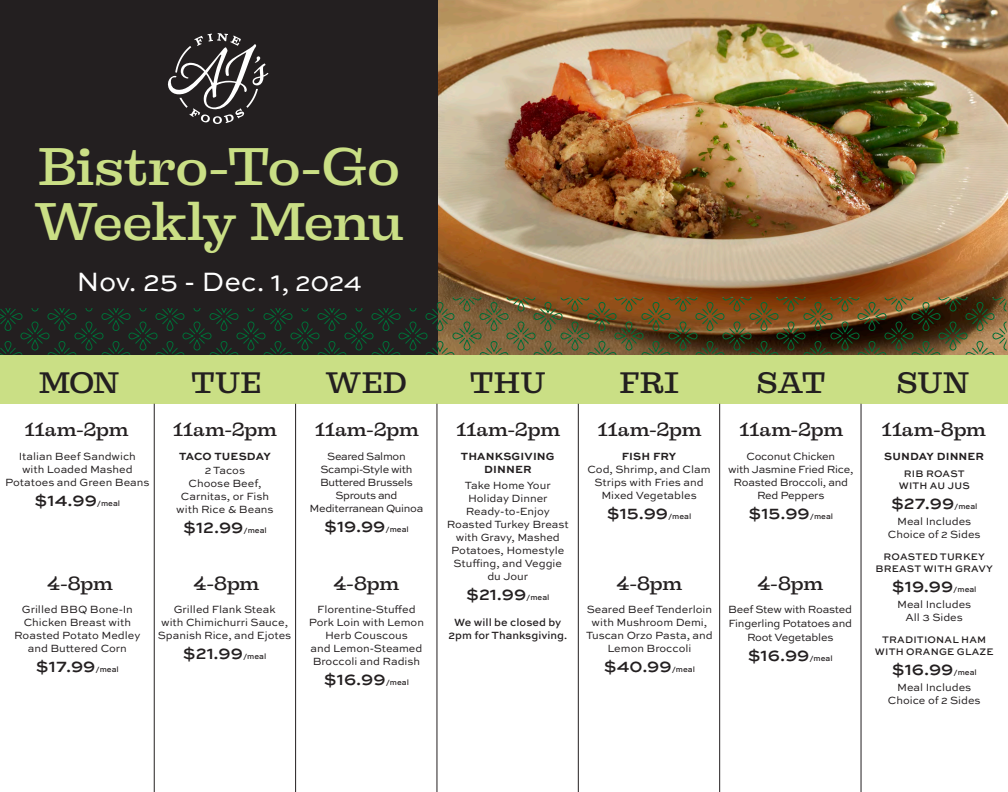
<style>
.page{position:relative;width:1008px;height:792px;background:#fff}
.page>*{position:absolute;margin:0;border:0;box-sizing:border-box;transform-origin:0 0}
.Head{font:500 50px/55px "Liberteen";letter-spacing:-.02em;color:#cadf85}
.Copy{font:500 28px "Liberteen";letter-spacing:.015em;color:#231f20}
.Copy-2{font:28px "Sweet Sans Pro";letter-spacing:-.005em;color:#fff}
.t1{font:500 18px "Sweet Sans Pro";color:#231f20}
.Copy-3{font:500 18px "Liberteen";letter-spacing:-.01em;color:#231f20}
.t2{font:11px/13px "Sweet Sans Pro";color:#231f20;text-align:center}
.t3{font:11px "Sweet Sans Pro";letter-spacing:-.02em;color:#231f20}
.t4{font:11px "Sweet Sans Pro";letter-spacing:-.03em;color:#231f20}
.BOLD{font:700 11px "Sweet Sans Pro";letter-spacing:.01em;color:#231f20}
.t5{font:500 11px "Sweet Sans Pro";color:#231f20}
.t6{font:500 10px/12px "Sweet Sans Pro";letter-spacing:.02em;color:#231f20;text-align:center}
.t7{font:500 8px "Sweet Sans Pro";color:#231f20}
.s1{font-size:26px}
</style>
<div class="page">
<img style="left:437px;top:0;width:571px;height:355px">
<div style="left:0;top:0;width:437px;height:359px;background:#231f20"></div>
<svg style="left:167px;top:33px;width:101px;height:91px"></svg>
<div style="left:0;top:355px;width:1008px;height:49px;background:#cadf85"></div>
<hr style="left:154px;top:404px;width:1px;height:388px;background:#231f20">
<hr style="left:295px;top:404px;width:1px;height:388px;background:#231f20">
<hr style="left:436px;top:404px;width:1px;height:388px;background:#231f20">
<hr style="left:578px;top:404px;width:1px;height:388px;background:#231f20">
<hr style="left:719px;top:404px;width:1px;height:388px;background:#231f20">
<hr style="left:861px;top:404px;width:1px;height:388px;background:#231f20">
<svg style="left:0;top:297px;width:1007px;height:58px"></svg>
<p class="Head" style="left:35px;top:139px;width:370px">Bistro-To-Go<br>Weekly Menu</p>
<p class="Copy-2" style="left:76px;top:261px;width:287px">Nov. 25 - Dec. 1<span class="s1">, 2024</span></p>
<p class="Copy" style="left:39px;top:364px;width:82px">MON</p>
<p class="Copy" style="left:191px;top:364px;width:72px">TUE</p>
<p class="Copy" style="left:326px;top:364px;width:82px">WED</p>
<p class="Copy" style="left:470px;top:364px;width:77px">THU</p>
<p class="Copy" style="left:620px;top:364px;width:60px">FRI</p>
<h2 class="Copy" style="left:757px;top:364px;width:71px">SAT</h2>
<h2 class="Copy" style="left:896px;top:364px;width:74px">SUN</h2>
<p class="Copy-3" style="left:25px;top:417px;width:106px">11am-2pm</p>
<p class="Copy-3" style="left:173px;top:417px;width:106px">11am-2pm</p>
<p class="Copy-3" style="left:315px;top:417px;width:106px">11am-2pm</p>
<p class="Copy-3" style="left:456px;top:417px;width:106px">11am-2pm</p>
<p class="Copy-3" style="left:598px;top:417px;width:106px">11am-2pm</p>
<p class="Copy-3" style="left:739px;top:417px;width:106px">11am-2pm</p>
<p class="Copy-3" style="left:882px;top:417px;width:106px">11am-8pm</p>
<p class="t2" style="left:19px;top:449px;width:119px">Italian Beef Sandwich</p>
<p class="t2" style="left:22px;top:462px;width:112px">with Loaded Mashed</p>
<p class="t2" style="left:5px;top:475px;width:146px">Potatoes and Green Beans</p>
<p class="t1" style="left:35px;top:486px;width:64px">$14.99</p>
<p class="t7" style="left:97px;top:497px;width:25px">/meal</p>
<p class="Copy-3" style="left:47px;top:572px;width:67px">4-8pm</p>
<p class="t2" style="left:22px;top:602px;width:113px">Grilled BBQ Bone-In</p>
<p class="t2" style="left:24px;top:615px;width:109px">Chicken Breast with</p>
<p class="t2" style="left:14px;top:628px;width:128px">Roasted Potato Medley</p>
<p class="t2" style="left:28px;top:641px;width:101px">and Buttered Corn</p>
<p class="t1" style="left:36px;top:653px;width:61px">$17.99</p>
<p class="t7" style="left:96px;top:664px;width:25px">/meal</p>
<p class="t4" style="left:327px;top:448px;width:80px">Seared Salmon</p>
<p class="t4" style="left:320px;top:461px;width:93px">Scampi-Style with</p>
<p class="t4" style="left:320px;top:474px;width:94px">Buttered Brussels</p>
<p class="t4" style="left:335px;top:487px;width:64px">Sprouts and</p>
<p class="t4" style="left:310px;top:500px;width:115px">Mediterranean Quinoa</p>
<p class="t1" style="left:324px;top:512px;width:63px">$19.99</p>
<p class="t7" style="left:385px;top:523px;width:25px">/meal</p>
<p class="t3" style="left:746px;top:448px;width:90px">Coconut Chicken</p>
<p class="t3" style="left:728px;top:461px;width:127px">with Jasmine Fried Rice,</p>
<p class="t3" style="left:734px;top:474px;width:116px">Roasted Broccoli, and</p>
<p class="t3" style="left:757px;top:487px;width:69px">Red Peppers</p>
<p class="t1" style="left:749px;top:499px;width:63px">$15.99</p>
<p class="t7" style="left:810px;top:510px;width:25px">/meal</p>
<p class="BOLD" style="left:179px;top:448px;width:93px">TACO TUESDAY</p>
<p class="t2" style="left:176px;top:463px;width:99px">2 Tacos<br>Choose Beef,<br>Carnitas, or Fish with Rice &amp; Beans</p>
<p class="t1" style="left:183px;top:513px;width:62px">$12.99</p>
<p class="t7" style="left:244px;top:524px;width:25px">/meal</p>
<p class="BOLD" style="left:461px;top:448px;width:95px">THANKSGIVING</p>
<p class="BOLD" style="left:484px;top:461px;width:49px">DINNER</p>
<p class="t2" style="left:465px;top:478px;width:87px">Take Home Your</p>
<p class="t2" style="left:468px;top:491px;width:81px">Holiday Dinner</p>
<p class="t2" style="left:466px;top:504px;width:86px">Ready-to-Enjoy</p>
<p class="t2" style="left:447px;top:517px;width:123px">Roasted Turkey Breast</p>
<p class="t2" style="left:456px;top:530px;width:106px">with Gravy, Mashed</p>
<p class="t2" style="left:451px;top:543px;width:115px">Potatoes, Homestyle</p>
<p class="t2" style="left:454px;top:556px;width:110px">Stuffing, and Veggie</p>
<p class="t2" style="left:487px;top:569px;width:42px">du Jour</p>
<p class="t1" style="left:466px;top:580px;width:62px">$21.99</p>
<p class="t7" style="left:526px;top:591px;width:25px">/meal</p>
<p class="t5" style="left:454px;top:614px;width:109px">We will be closed by</p>
<p class="t5" style="left:448px;top:627px;width:120px">2pm for Thanksgiving.</p>
<p class="BOLD" style="left:622px;top:448px;width:56px">FISH FRY</p>
<p class="t2" style="left:587px;top:462px;width:125px">Cod, Shrimp, and Clam<br>Strips with Fries and<br>Mixed Vegetables</p>
<p class="t1" style="left:607px;top:499px;width:63px">$15.99</p>
<p class="t7" style="left:668px;top:510px;width:25px">/meal</p>
<p class="Copy-3" style="left:194px;top:572px;width:67px">4-8pm</p>
<p class="Copy-3" style="left:333px;top:572px;width:67px">4-8pm</p>
<p class="Copy-3" style="left:617px;top:572px;width:67px">4-8pm</p>
<p class="Copy-3" style="left:757px;top:572px;width:67px">4-8pm</p>
<p class="t2" style="left:317px;top:602px;width:100px">Florentine-Stuffed</p>
<p class="t2" style="left:309px;top:615px;width:117px">Pork Loin with Lemon</p>
<p class="t2" style="left:325px;top:628px;width:84px">Herb Couscous</p>
<p class="t2" style="left:311px;top:641px;width:113px">and Lemon-Steamed</p>
<p class="t2" style="left:313px;top:654px;width:109px">Broccoli and Radish</p>
<p class="t1" style="left:324px;top:666px;width:63px">$16.99</p>
<p class="t7" style="left:386px;top:677px;width:25px">/meal</p>
<p class="t2" style="left:587px;top:602px;width:127px">Seared Beef Tenderloin</p>
<p class="t2" style="left:592px;top:615px;width:117px">with Mushroom Demi,</p>
<p class="t2" style="left:586px;top:628px;width:128px">Tuscan Orzo Pasta, and</p>
<p class="t2" style="left:607px;top:641px;width:86px">Lemon Broccoli</p>
<p class="t1" style="left:604px;top:653px;width:69px">$40.99</p>
<p class="t7" style="left:672px;top:664px;width:25px">/meal</p>
<p class="t3" style="left:728px;top:601px;width:125px">Beef Stew with Roasted</p>
<p class="t3" style="left:728px;top:616px;width:125px">Fingerling Potatoes and</p>
<p class="t3" style="left:747px;top:630px;width:88px">Root Vegetables</p>
<p class="t1" style="left:748px;top:642px;width:63px">$16.99</p>
<p class="t7" style="left:809px;top:653px;width:25px">/meal</p>
<p class="t2" style="left:174px;top:602px;width:103px">Grilled Flank Steak</p>
<p class="t2" style="left:161px;top:615px;width:128px">with Chimichurri Sauce,</p>
<p class="t2" style="left:158px;top:628px;width:135px">Spanish Rice, and Ejotes</p>
<p class="t1" style="left:183px;top:640px;width:62px">$21.99</p>
<p class="t7" style="left:243px;top:651px;width:25px">/meal</p>
<p class="BOLD" style="left:884px;top:448px;width:101px">SUNDAY DINNER</p>
<p class="t6" style="left:899px;top:467px;width:73px">RIB ROAST<br>WITH AU JUS</p>
<p class="t1" style="left:891px;top:489px;width:65px">$27.99</p>
<p class="t7" style="left:954px;top:500px;width:25px">/meal</p>
<p class="t2" style="left:888px;top:515px;width:94px">Meal Includes<br>Choice of 2 Sides</p>
<p class="t6" style="left:875px;top:550px;width:119px">ROASTED TURKEY<br>BREAST WITH GRAVY</p>
<p class="t1" style="left:892px;top:572px;width:63px">$19.99</p>
<p class="t7" style="left:953px;top:583px;width:25px">/meal</p>
<p class="t2" style="left:897px;top:598px;width:76px">Meal Includes<br>All 3 Sides</p>
<p class="t6" style="left:875px;top:633px;width:120px">TRADITIONAL HAM<br>WITH ORANGE GLAZE</p>
<p class="t1" style="left:892px;top:655px;width:63px">$16.99</p>
<p class="t7" style="left:953px;top:666px;width:25px">/meal</p>
<p class="t2" style="left:888px;top:681px;width:94px">Meal Includes<br>Choice of 2 Sides</p>
</div>
